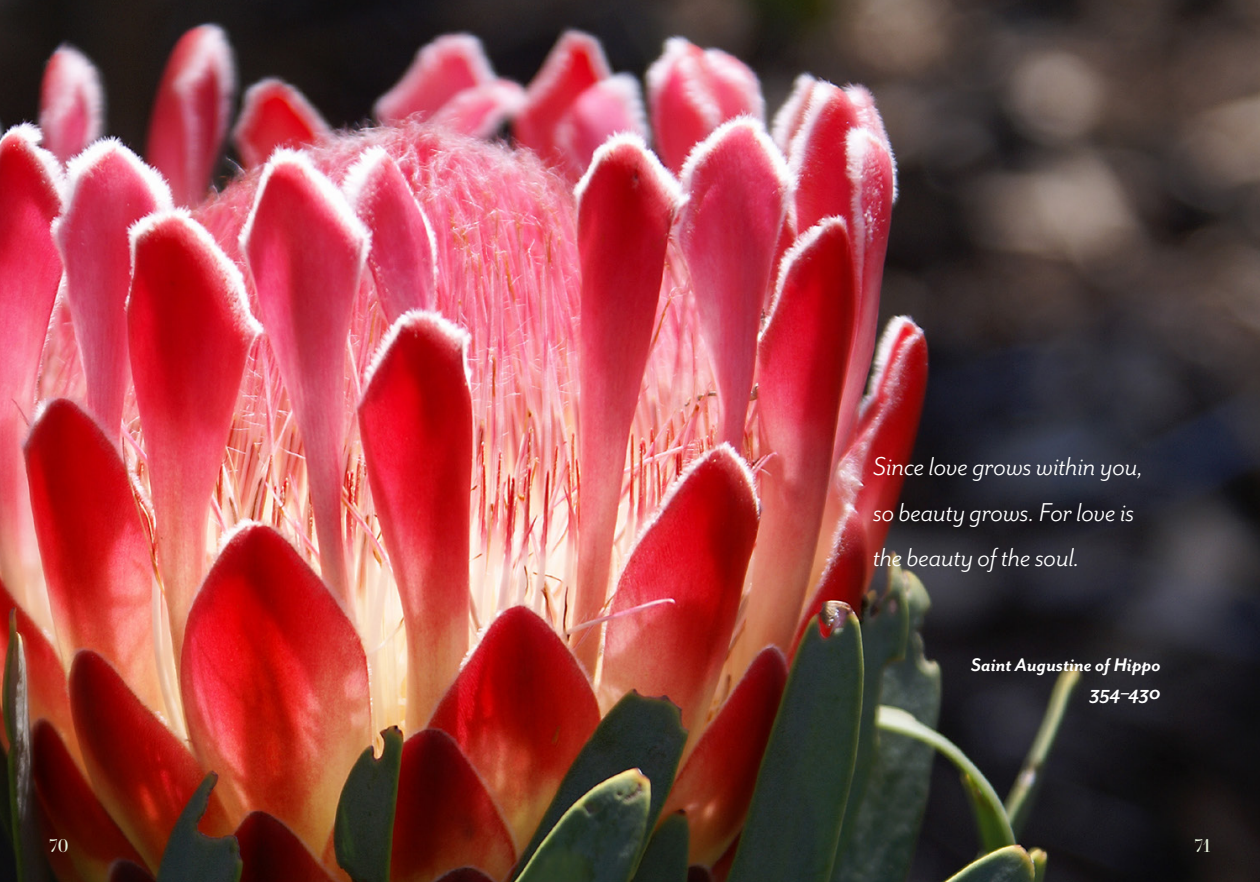
<style>
.page{position:relative;width:1260px;height:882px;background:#fff}
.page>*{position:absolute;margin:0;border:0;box-sizing:border-box;transform-origin:0 0}
.V1{font:italic 29.75px/45.5px "Mr Eaves San OT";letter-spacing:-.005em;color:#fff}
.V2{font:italic 700 21px/28px "Mr Eaves San OT";color:#fff;text-align:right}
.Page_numbers{font:17.5px "Essonnes Display";color:#e7f2dd}
</style>
<div class="page">
<img style="left:0;top:0;width:1260px;height:882px">
<p class="V1" style="left:873px;top:444px;width:272px">Since love grows within you, so beauty grows. For love is the beauty of the soul.</p>
<p class="V2" style="left:971px;top:651px;width:191px">Saint Augustine of Hippo<br>354–430</p>
<p class="Page_numbers" style="left:50px;top:833px;width:20px">70</p>
<p class="Page_numbers" style="left:1195px;top:833px;width:17px">71</p>
</div>
